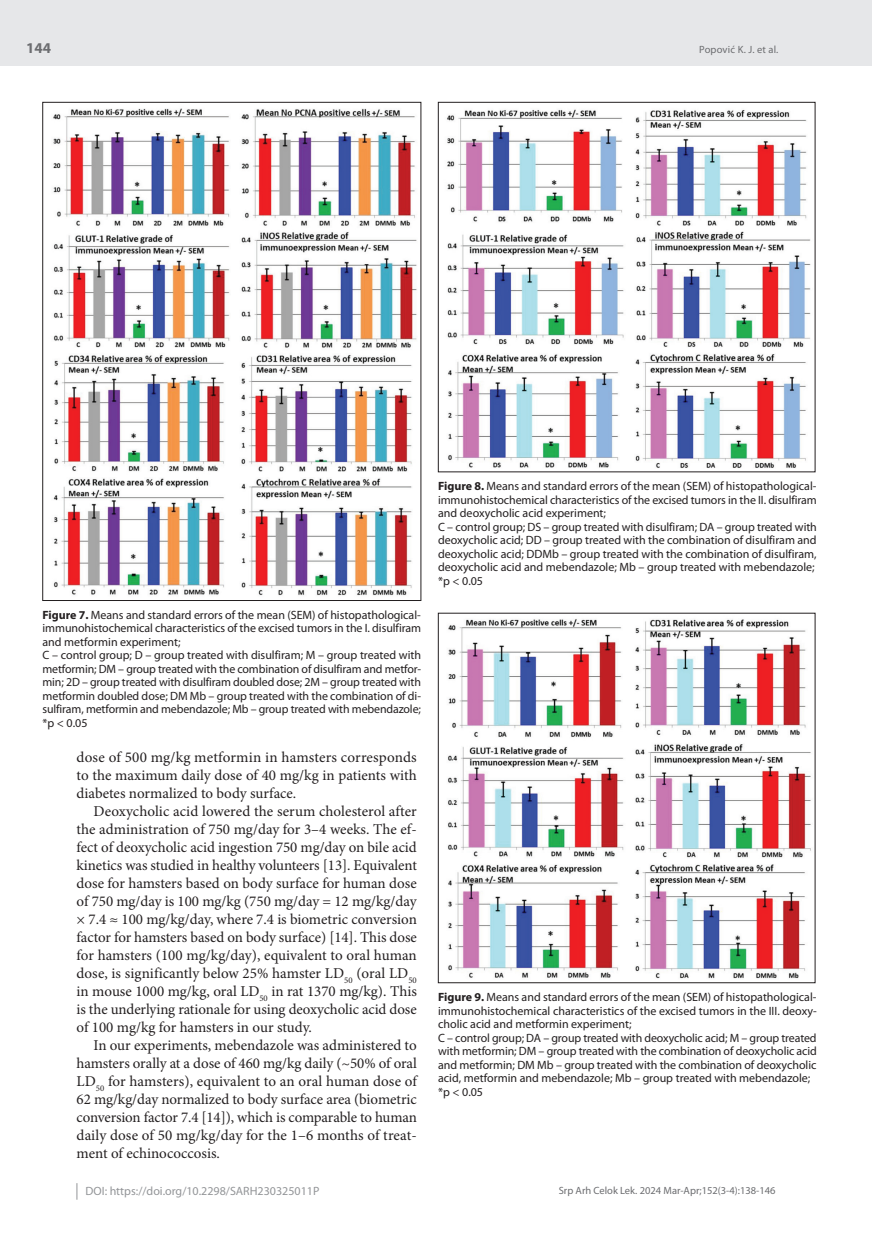
<style>
.page{position:relative;width:872px;height:1234px;background:#fff}
.page>*{position:absolute;margin:0;border:0;box-sizing:border-box;transform-origin:0 0}
.t1{font:15px/18px "Minion Pro";color:#231f20;text-align:justify}
.t2{font:700 15px "Myriad Pro";color:#6c6d70}
.t3{font:12px/13.5px "Myriad Pro";letter-spacing:-.005em;color:#231f20}
.t4{font:12px "Myriad Pro";color:#939598}
.t5{font:10.5px "Myriad Pro";color:#6c6d70}
.s1{font-weight:700}
</style>
<div class="page">
<div style="left:0;top:0;width:872px;height:66px;background:#e6e7e9"></div>
<svg style="left:77px;top:1183px;width:1px;height:16px"></svg>
<img style="left:53px;top:108px;width:364px;height:488px">
<img style="left:447px;top:109px;width:364px;height:359px">
<div style="left:438px;top:102px;width:377px;height:370px;border:1px solid #231f20"></div>
<img style="left:447px;top:619px;width:364px;height:360px">
<p class="t2" style="left:26px;top:38px;width:26px">144</p>
<p class="t5" style="left:699px;top:43px;width:81px">Popović K. J. et al.</p>
<p class="t3" style="left:43px;top:607px;width:380px"><span class="s1">Figure 7.</span> Means and standard errors of the mean (SEM) of histopathological&shy;immunohistochemical characteristics of the excised tumors in the I. disulfiram and metformin experiment;<br>C – control group; D – group treated with disulfiram; M – group treated with metformin; DM – group treated with the combination of disulfiram and metfor&shy;min; 2D – group treated with disulfiram doubled dose; 2M – group treated with metformin doubled dose; DM Mb – group treated with the combination of di&shy;sulfiram, metformin and mebendazole; Mb – group treated with mebendazole; *p &lt; 0.05</p>
<p class="t1" style="left:77px;top:748px;width:342px">dose of 500 mg/kg metformin in hamsters corresponds to the maximum daily dose of 40 mg/kg in patients with diabetes normalized to body surface.</p>
<p class="t1" style="left:77px;top:802px;width:342px;text-indent:17px">Deoxycholic acid lowered the serum cholesterol after the administration of 750 mg/day for 3–4 weeks. The ef&shy;fect of deoxycholic acid ingestion 750 mg/day on bile acid kinetics was studied in healthy volunteers [13]. Equivalent dose for hamsters based on body surface for human dose of 750 mg/day is 100 mg/kg (750 mg/day = 12 mg/kg/day × 7.4 ≈ 100 mg/kg/day, where 7.4 is biometric conversion factor for hamsters based on body surface) [14]. This dose for hamsters (100 mg/kg/day), equivalent to oral human dose, is significantly below 25% hamster LD<sub>50</sub> (oral LD<sub>50 </sub>in mouse 1000 mg/kg, oral LD<sub>50</sub> in rat 1370 mg/kg). This is the underlying rationale for using deoxycholic acid dose of 100 mg/kg for hamsters in our study.</p>
<p class="t1" style="left:77px;top:1036px;width:342px;text-indent:17px">In our experiments, mebendazole was administered to hamsters orally at a dose of 460 mg/kg daily (~50% of oral LD<sub>50</sub> for hamsters), equivalent to an oral human dose of 62 mg/kg/day normalized to body surface area (biometric conversion factor 7.4 [14]), which is comparable to human daily dose of 50 mg/kg/day for the 1–6 months of treat&shy;ment of echinococcosis.</p>
<p class="t4" style="left:86px;top:1183px;width:235px">DOI: https://doi.org/10.2298/SARH230325011P</p>
<p class="t3" style="left:438px;top:479px;width:380px"><span class="s1">Figure 8.</span> Means and standard errors of the mean (SEM) of histopathological&shy;immunohistochemical characteristics of the excised tumors in the II. disulfiram and deoxycholic acid experiment;<br>C – control group; DS – group treated with disulfiram; DA – group treated with deoxycholic acid; DD – group treated with the combination of disulfiram and deoxycholic acid; DDMb – group treated with the combination of disulfiram, deoxycholic acid and mebendazole; Mb – group treated with mebendazole; *p &lt; 0.05</p>
<p class="t3" style="left:438px;top:990px;width:380px"><span class="s1">Figure 9.</span> Means and standard errors of the mean (SEM) of histopathological&shy;immunohistochemical characteristics of the excised tumors in the III. deoxy&shy;cholic acid and metformin experiment;<br>C – control group; DA – group treated with deoxycholic acid; M – group treated with metformin; DM – group treated with the combination of deoxycholic acid and metformin; DM Mb – group treated with the combination of deoxycholic acid, metformin and mebendazole; Mb – group treated with mebendazole; *p &lt; 0.05</p>
<p class="t5" style="left:559px;top:1184px;width:218px">Srp Arh Celok Lek. 2024 Mar-Apr;152(3-4):138-146</p>
</div>
